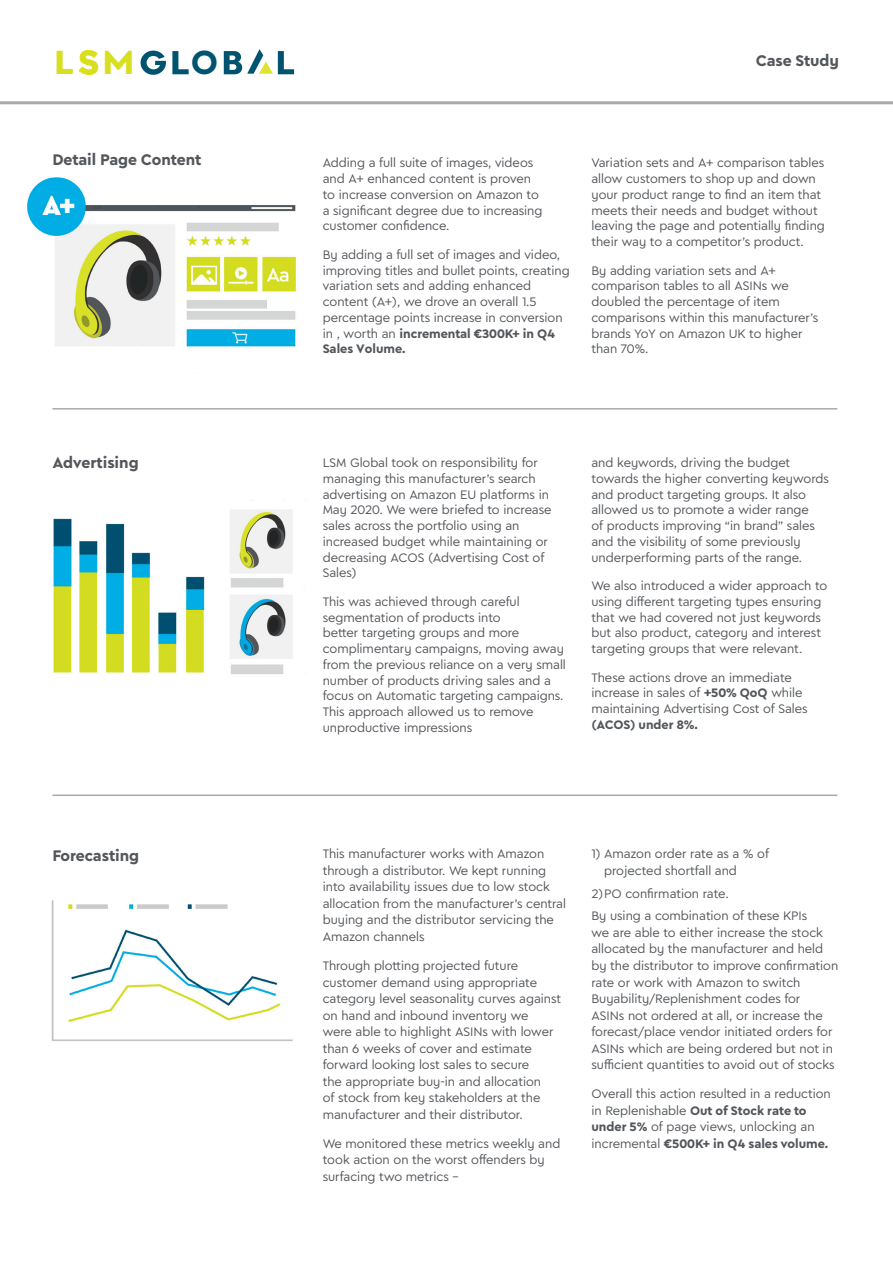
<style>
.page{position:relative;width:893px;height:1263px;background:#fff}
.page>*{position:absolute;margin:0;border:0;box-sizing:border-box;transform-origin:0 0}
.t1{font:800 34.65px "Point";color:#d7df23}
.t2{font:700 32.55px "Megabyte";color:#005470}
.t3{font:700 15px "Megabyte";color:#53565a}
.t4{font:12px/15.8px "Megabyte";color:#53565a}
.s1{font-family:"Gotham";font-weight:700;font-size:33.3px}
.s2{font-weight:700}
</style>
<div class="page">
<img style="left:27px;top:177px;width:269px;height:170px">
<img style="left:53px;top:509px;width:240px;height:165px">
<img style="left:51px;top:900px;width:242px;height:141px">
<hr style="left:52px;top:408px;width:785px;height:2px;background:#a8a9ad">
<hr style="left:0;top:101px;width:893px;height:3px;background:#a8a9ad">
<hr style="left:52px;top:794px;width:785px;height:2px;background:#a8a9ad">
<svg style="left:141px;top:51px;width:25px;height:24px"></svg>
<svg style="left:172px;top:51px;width:17px;height:23px"></svg>
<svg style="left:79px;top:50px;width:19px;height:25px"></svg>
<svg style="left:224px;top:49px;width:70px;height:25px"></svg>
<p class="t1" style="left:54px;top:41px;width:82px">L<span class="s1">S</span>M</p>
<p class="t2" style="left:191px;top:39px;width:29px">O</p>
<p class="t3" style="left:756px;top:50px;width:85px">Case Study</p>
<p class="t3" style="left:52px;top:149px;width:150px">Detail Page Content</p>
<p class="t4" style="left:323px;top:155px;width:221px">Adding a full suite of images, videos and A+ enhanced content is proven to increase conversion on Amazon to a significant degree due to increasing customer confidence.</p>
<p class="t4" style="left:323px;top:246px;width:248px">By adding a full set of images and video, improving titles and bullet points, creating variation sets and adding enhanced content (A+), we drove an overall 1.5 percentage points increase in conversion in , worth an <span class="s2">incremental €300K+ in Q4<br>Sales Volume.</span></p>
<p class="t4" style="left:591px;top:155px;width:235px">Variation sets and A+ comparison tables allow customers to shop up and down your product range to find an item that meets their needs and budget without leaving the page and potentially finding their way to a competitor’s product.</p>
<p class="t4" style="left:591px;top:262px;width:228px">By adding variation sets and A+ comparison tables to all ASINs we doubled the percentage of item comparisons within this manufacturer’s brands YoY on Amazon UK to higher than 70%.</p>
<p class="t3" style="left:52px;top:451px;width:88px">Advertising</p>
<p class="t4" style="left:323px;top:454px;width:230px">LSM Global took on responsibility for managing this manufacturer’s search advertising on Amazon EU platforms in May 2020. We were briefed to increase sales across the portfolio using an increased budget while maintaining or decreasing ACOS (Advertising Cost of Sales)</p>
<p class="t4" style="left:323px;top:593px;width:245px">This was achieved through careful segmentation of products into<br>better targeting groups and more complimentary campaigns, moving away from the previous reliance on a very small number of products driving sales and a focus on Automatic targeting campaigns.<br>This approach allowed us to remove unproductive impressions</p>
<p class="t4" style="left:591px;top:454px;width:239px">and keywords, driving the budget towards the higher converting keywords and product targeting groups. It also allowed us to promote a wider range<br>of products improving “in brand” sales and the visibility of some previously underperforming parts of the range.</p>
<p class="t4" style="left:591px;top:577px;width:237px">We also introduced a wider approach to using different targeting types ensuring that we had covered not just keywords but also product, category and interest targeting groups that were relevant.</p>
<p class="t4" style="left:591px;top:669px;width:218px">These actions drove an immediate increase in sales of <span class="s2">+50% QoQ</span> while maintaining Advertising Cost of Sales <span class="s2">(ACOS) under 8%.</span></p>
<p class="t3" style="left:52px;top:844px;width:88px">Forecasting</p>
<p class="t4" style="left:323px;top:845px;width:245px;line-height:16.5px">This manufacturer works with Amazon through a distributor. We kept running into availability issues due to low stock allocation from the manufacturer’s central buying and the distributor servicing the Amazon channels</p>
<p class="t4" style="left:323px;top:957px;width:240px;line-height:16.5px">Through plotting projected future customer demand using appropriate category level seasonality curves against on hand and inbound inventory we<br>were able to highlight ASINs with lower than 6 weeks of cover and estimate forward looking lost sales to secure<br>the appropriate buy-in and allocation<br>of stock from key stakeholders at the manufacturer and their distributor.</p>
<p class="t4" style="left:323px;top:1135px;width:239px;line-height:16.5px">We monitored these metrics weekly and took action on the worst offenders by surfacing two metrics –</p>
<p class="t4" style="left:604px;top:845px;width:166px;line-height:16.5px;text-indent:-13px">1) Amazon order rate as a % of projected shortfall and</p>
<p class="t4" style="left:591px;top:885px;width:139px">2)PO confirmation rate.</p>
<p class="t4" style="left:591px;top:907px;width:248px;line-height:16.5px">By using a combination of these KPIs<br>we are able to either increase the stock allocated by the manufacturer and held by the distributor to improve confirmation rate or work with Amazon to switch Buyability/Replenishment codes for<br>ASINs not ordered at all, or increase the forecast/place vendor initiated orders for ASINs which are being ordered but not in sufficient quantities to avoid out of stocks</p>
<p class="t4" style="left:591px;top:1085px;width:241px;line-height:16.5px">Overall this action resulted in a reduction in Replenishable <span class="s2">Out of Stock rate to under 5%</span> of page views, unlocking an incremental <span class="s2">€500K+ in Q4 sales volume.</span></p>
</div>
